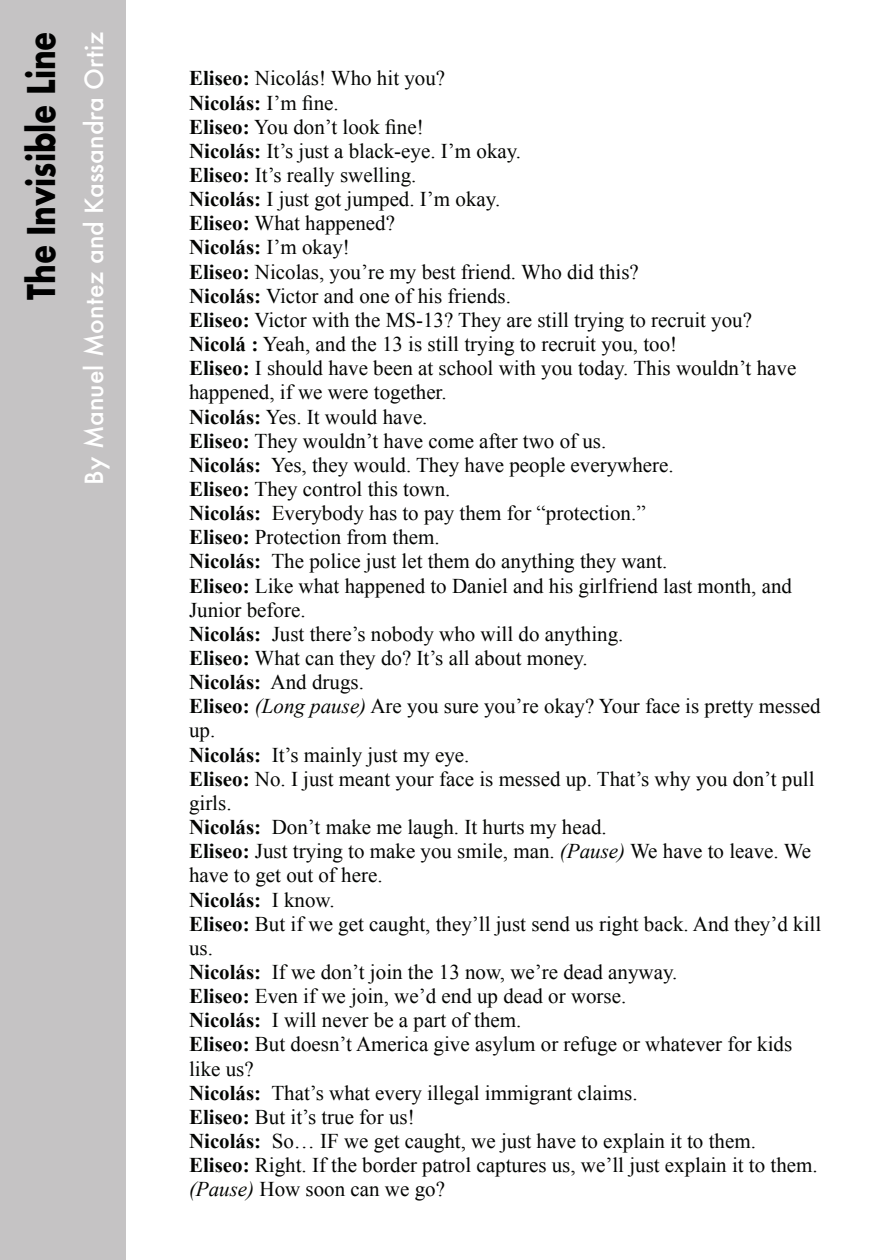
<style>
.page{position:relative;width:882px;height:1260px;background:#fff}
.page>*{position:absolute;margin:0;border:0;box-sizing:border-box;transform-origin:0 0}
.t1{font:42px "Futura Bold Fc";color:#000;scale:.8 1}
.t2{font:500 24.5px "Futura";color:#fff}
.t3{font:21px/24.2px "Times New Roman";color:#040503}
.s1{font-weight:700}
.s2{font-style:italic}
</style>
<div class="page">
<div style="left:0;top:0;width:126px;height:1260px;background:#c5c3c4"></div>
<h1 class="t1" style="left:16px;top:300px;width:337px;rotate:-90deg">The Invisible Line</h1>
<p class="t2" style="left:77px;top:485px;width:455px;rotate:-90deg">By Manuel Montez and Kassandra Ortiz</p>
<p class="t3" style="left:189px;top:66px;width:634px"><span class="s1">Eliseo:</span> Nicolás! Who hit you?<br><span class="s1">Nicolás:</span> I’m fine.<br><span class="s1">Eliseo:</span> You don’t look fine!<br><span class="s1">Nicolás:</span> It’s just a black-eye. I’m okay.<br><span class="s1">Eliseo:</span> It’s really swelling.<br><span class="s1">Nicolás:</span> I just got jumped. I’m okay.<br><span class="s1">Eliseo:</span> What happened?<br><span class="s1">Nicolás:</span> I’m okay!<br><span class="s1">Eliseo:</span> Nicolas, you’re my best friend. Who did this?<br><span class="s1">Nicolás:</span> Victor and one of his friends.<br><span class="s1">Eliseo:</span> Victor with the MS-13? They are still trying to recruit you?<br><span class="s1">Nicolá :</span> Yeah, and the 13 is still trying to recruit you, too!<br><span class="s1">Eliseo:</span> I should have been at school with you today. This wouldn’t have happened, if we were together.<br><span class="s1">Nicolás:</span> Yes. It would have.<br><span class="s1">Eliseo:</span> They wouldn’t have come after two of us.<br><span class="s1">Nicolás:</span> Yes, they would. They have people everywhere.<br><span class="s1">Eliseo:</span> They control this town.<br><span class="s1">Nicolás:</span> Everybody has to pay them for “protection.”<br><span class="s1">Eliseo:</span> Protection from them.<br><span class="s1">Nicolás:</span> The police just let them do anything they want.<br><span class="s1">Eliseo:</span> Like what happened to Daniel and his girlfriend last month, and Junior before.<br><span class="s1">Nicolás:</span> Just there’s nobody who will do anything.<br><span class="s1">Eliseo:</span> What can they do? It’s all about money.<br><span class="s1">Nicolás:</span> And drugs.<br><span class="s1">Eliseo:</span> <span class="s2">(Long pause)</span> Are you sure you’re okay? Your face is pretty messed up.<br><span class="s1">Nicolás:</span> It’s mainly just my eye.<br><span class="s1">Eliseo:</span> No. I just meant your face is messed up. That’s why you don’t pull girls.<br><span class="s1">Nicolás:</span> Don’t make me laugh. It hurts my head.<br><span class="s1">Eliseo:</span> Just trying to make you smile, man. <span class="s2">(Pause)</span> We have to leave. We have to get out of here.<br><span class="s1">Nicolás:</span> I know.<br><span class="s1">Eliseo:</span> But if we get caught, they’ll just send us right back. And they’d kill us.<br><span class="s1">Nicolás:</span> If we don’t join the 13 now, we’re dead anyway.<br><span class="s1">Eliseo:</span> Even if we join, we’d end up dead or worse.<br><span class="s1">Nicolás:</span> I will never be a part of them.<br><span class="s1">Eliseo:</span> But doesn’t America give asylum or refuge or whatever for kids like us?<br><span class="s1">Nicolás:</span> That’s what every illegal immigrant claims.<br><span class="s1">Eliseo:</span> But it’s true for us!<br><span class="s1">Nicolás:</span> So… IF we get caught, we just have to explain it to them.<br><span class="s1">Eliseo:</span> Right. If the border patrol captures us, we’ll just explain it to them. <span class="s2">(Pause)</span> How soon can we go?</p>
</div>
